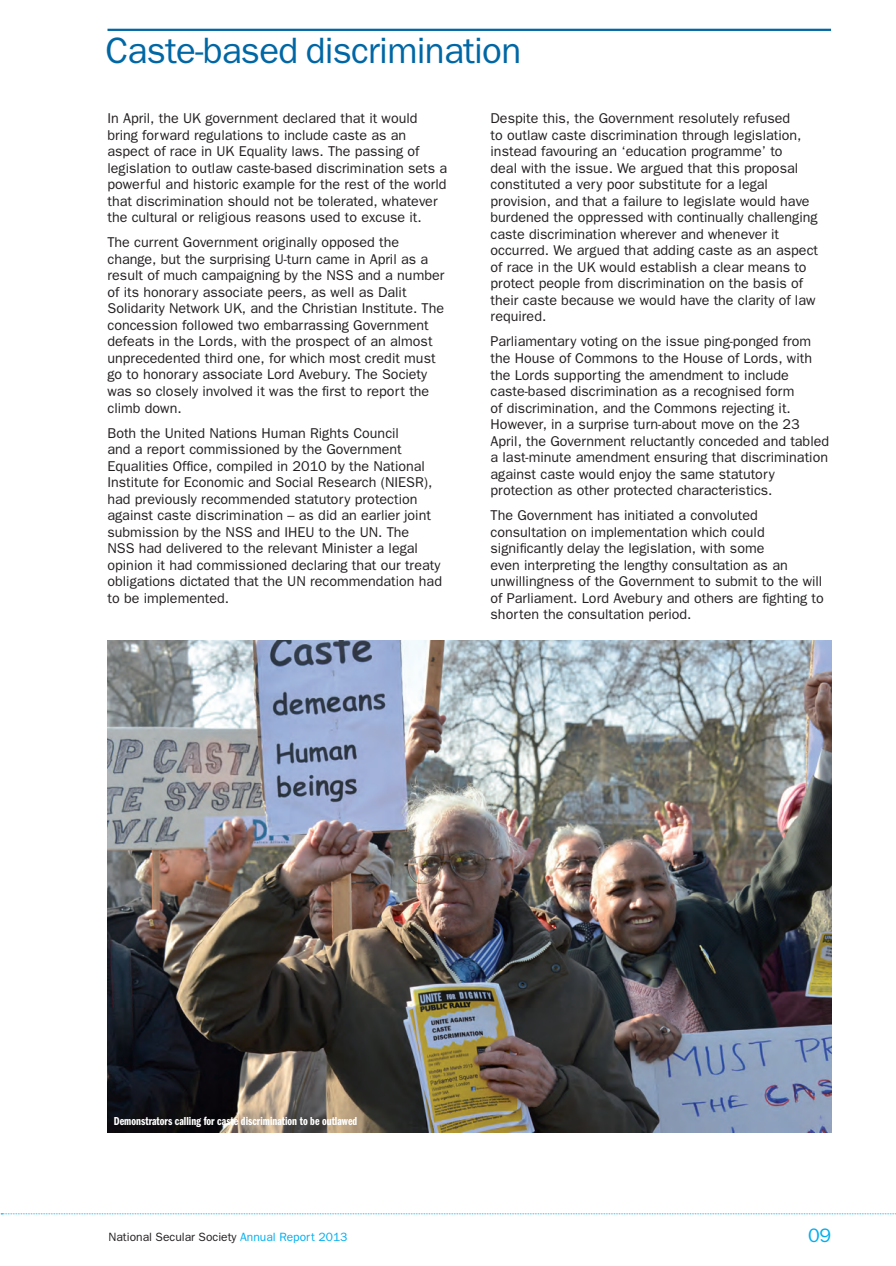
<style>
.page{position:relative;width:896px;height:1266px;background:#fff}
.page>*{position:absolute;margin:0;border:0;box-sizing:border-box;transform-origin:0 0}
.t1{font:36.75px "Franklin Gothic";letter-spacing:-.02em;color:#0067a5}
.t2{font:19.5px "Franklin Gothic";color:#00aeef}
.t3{font:14.25px/16.5px "Franklin Gothic";color:#231f20}
.t4{font:12px "Franklin Gothic Demi Cmpr";color:#fff}
.t5{font:12px "Franklin Gothic";color:#231f20}
.s1{color:#00aeef}
</style>
<div class="page">
<svg style="left:0;top:1213px;width:896px;height:1px"></svg>
<img style="left:107px;top:640px;width:723px;height:492px">
<hr style="left:107px;top:29px;width:723px;height:2px;background:#0067a5">
<h1 class="t1" style="left:105px;top:30px;width:417px">Caste-based discrimination</h1>
<p class="t3" style="left:107px;top:110px;width:341px">In April, the UK government declared that it would bring forward regulations to include caste as an aspect of race in UK Equality laws. The passing of legislation to outlaw caste-based discrimination sets a powerful and historic example for the rest of the world that discrimination should not be tolerated, whatever the cultural or religious reasons used to excuse it.</p>
<p class="t3" style="left:107px;top:234px;width:338px">The current Government originally opposed the change, but the surprising U-turn came in April as a result of much campaigning by the NSS and a number of its honorary associate peers, as well as Dalit Solidarity Network UK, and the Christian Institute. The concession followed two embarrassing Government defeats in the Lords, with the prospect of an almost unprecedented third one, for which most credit must go to honorary associate Lord Avebury. The Society was so closely involved it was the first to report the climb down.</p>
<p class="t3" style="left:107px;top:424px;width:336px">Both the United Nations Human Rights Council<br>and a report commissioned by the Government Equalities Office, compiled in 2010 by the National Institute for Economic and Social Research (NIESR), had previously recommended statutory protection against caste discrimination – as did an earlier joint submission by the NSS and IHEU to the UN. The<br>NSS had delivered to the relevant Minister a legal opinion it had commissioned declaring that our treaty obligations dictated that the UN recommendation had to be implemented.</p>
<p class="t3" style="left:490px;top:110px;width:329px">Despite this, the Government resolutely refused<br>to outlaw caste discrimination through legislation, instead favouring an ‘education programme’ to<br>deal with the issue. We argued that this proposal constituted a very poor substitute for a legal provision, and that a failure to legislate would have burdened the oppressed with continually challenging caste discrimination wherever and whenever it occurred. We argued that adding caste as an aspect of race in the UK would establish a clear means to protect people from discrimination on the basis of their caste because we would have the clarity of law required.</p>
<p class="t3" style="left:490px;top:333px;width:340px">Parliamentary voting on the issue ping-ponged from the House of Commons to the House of Lords, with the Lords supporting the amendment to include caste-based discrimination as a recognised form<br>of discrimination, and the Commons rejecting it.<br>However, in a surprise turn-about move on the 23<br>April, the Government reluctantly conceded and tabled a last-minute amendment ensuring that discrimination against caste would enjoy the same statutory protection as other protected characteristics.</p>
<p class="t3" style="left:490px;top:506px;width:334px">The Government has initiated a convoluted consultation on implementation which could significantly delay the legislation, with some<br>even interpreting the lengthy consultation as an unwillingness of the Government to submit to the will of Parliament. Lord Avebury and others are fighting to shorten the consultation period.</p>
<p class="t4" style="left:114px;top:1114px;width:245px">Demonstrators calling for caste discrimination to be outlawed</p>
<p class="t5" style="left:108px;top:1229px;width:240px">National Secular Society <span class="s1">Annual Report 2013</span></p>
<h2 class="t2" style="left:807px;top:1223px;width:24px">09</h2>
</div>
